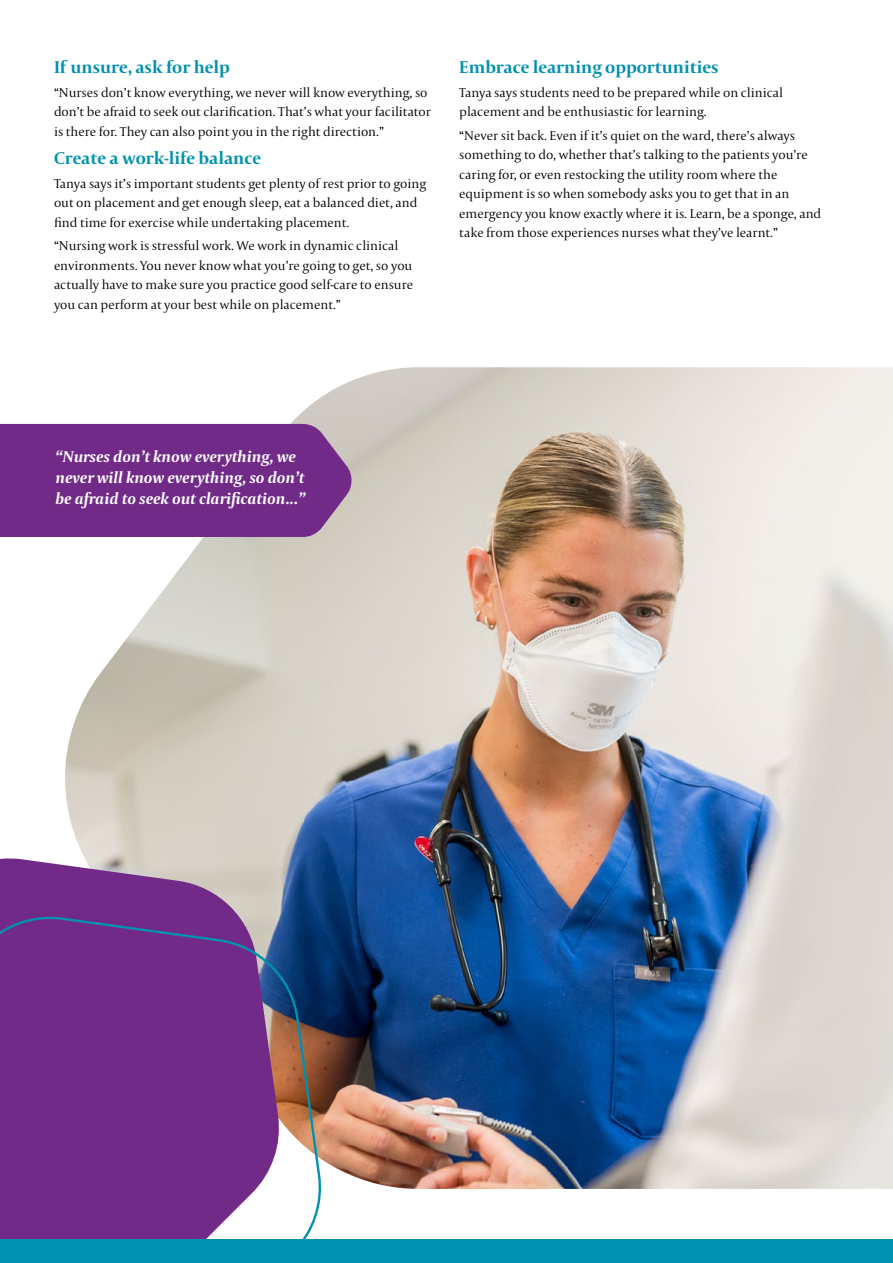
<style>
.page{position:relative;width:893px;height:1263px;background:#fff}
.page>*{position:absolute;margin:0;border:0;box-sizing:border-box;transform-origin:0 0}
.t1{font:700 18px "Capitolium 2";color:#0091af}
.t2{font:italic 700 16.5px/21px "Capitolium 2";color:#fff}
.t3{font:300 13.5px/19.5px "Capitolium 2";color:#000}
</style>
<div class="page">
<img style="left:53px;top:367px;width:840px;height:822px">
<svg style="left:0;top:855px;width:282px;height:57px;background:#9f74a4"></svg>
<svg style="left:0;top:912px;width:323px;height:328px;background:#783f8c"></svg>
<div style="left:0;top:1240px;width:893px;height:23px;background:#0091af"></div>
<div style="left:0;top:424px;width:353px;height:113px;background:#722a89"></div>
<h1 class="t1" style="left:54px;top:55px;width:177px">If unsure, ask for help</h1>
<p class="t3" style="left:54px;top:82px;width:379px">“Nurses don’t know everything, we never will know everything, so don’t be afraid to seek out clarification. That’s what your facilitator is there for. They can also point you in the right direction.”</p>
<h1 class="t1" style="left:54px;top:146px;width:209px">Create a work-life balance</h1>
<p class="t3" style="left:54px;top:173px;width:374px">Tanya says it’s important students get plenty of rest prior to going out on placement and get enough sleep, eat a balanced diet, and find time for exercise while undertaking placement.</p>
<p class="t3" style="left:54px;top:236px;width:361px">“Nursing work is stressful work. We work in dynamic clinical environments. You never know what you’re going to get, so you actually have to make sure you practice good self-care to ensure you can perform at your best while on placement.”</p>
<h1 class="t1" style="left:459px;top:55px;width:261px">Embrace learning opportunities</h1>
<p class="t3" style="left:459px;top:82px;width:325px">Tanya says students need to be prepared while on clinical placement and be enthusiastic for learning.</p>
<p class="t3" style="left:459px;top:125px;width:363px">“Never sit back. Even if it’s quiet on the ward, there’s always something to do, whether that’s talking to the patients you’re caring for, or even restocking the utility room where the equipment is so when somebody asks you to get that in an emergency you know exactly where it is. Learn, be a sponge, and take from those experiences nurses what they’ve learnt.”</p>
<p class="t2" style="left:56px;top:446px;width:251px">“Nurses don’t know everything, we never will know everything, so don’t be afraid to seek out clarification...”</p>
</div>
